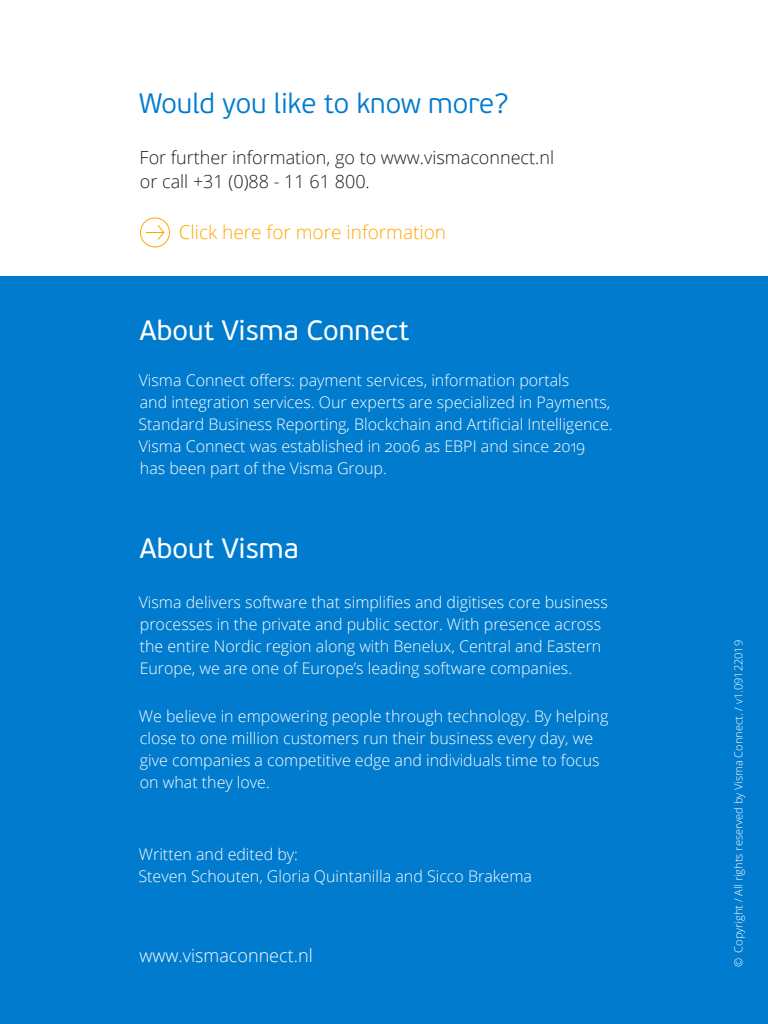
<style>
.page{position:relative;width:768px;height:1024px;background:#fff}
.page>*{position:absolute;margin:0;border:0;box-sizing:border-box;transform-origin:0 0}
.t1{font:28px "PF Beau Sans Pro";color:#fff}
.t2{font:300 28px "PF Beau Sans Pro";color:#007bce}
.t3{font:300 19px "Open Sans";color:#ffa800}
.t4{font:300 18px/24px "Open Sans";color:#1d1d1d}
.t5{font:300 18px "Open Sans";color:#fff}
.t6{font:300 16px/22px "Open Sans";color:#fff}
.t7{font:300 11px "Open Sans";color:#fff}
</style>
<div class="page">
<div style="left:0;top:277px;width:768px;height:747px;background:#007bce"></div>
<div style="left:140px;top:217px;width:30px;height:30px;border:1px solid #ffa800;border-radius:50%"></div>
<svg style="left:146px;top:225px;width:19px;height:15px"></svg>
<h1 class="t2" style="left:139px;top:88px;width:371px">Would you like to know more?</h1>
<p class="t4" style="left:140px;top:145px;width:416px">For further information, go to www.vismaconnect.nl or call +31 (0)88 - 11 61 800.</p>
<p class="t3" style="left:179px;top:219px;width:269px">Click here for more information</p>
<h1 class="t1" style="left:140px;top:314px;width:271px">About Visma Connect</h1>
<p class="t6" style="left:139px;top:369px;width:476px">Visma Connect offers: payment services, information portals<br>and integration services. Our experts are specialized in Payments, Standard Business Reporting, Blockchain and Artificial Intelligence.<br>Visma Connect was established in 2006 as EBPI and since 2019 has been part of the Visma Group.</p>
<h1 class="t1" style="left:140px;top:532px;width:161px">About Visma</h1>
<p class="t6" style="left:139px;top:591px;width:471px">Visma delivers software that simplifies and digitises core business processes in the private and public sector. With presence across the entire Nordic region along with Benelux, Central and Eastern Europe, we are one of Europe’s leading software companies.</p>
<p class="t6" style="left:139px;top:705px;width:471px">We believe in empowering people through technology. By helping close to one million customers run their business every day, we give companies a competitive edge and individuals time to focus on what they love.</p>
<p class="t6" style="left:139px;top:843px;width:395px">Written and edited by:<br>Steven Schouten, Gloria Quintanilla and Sicco Brakema</p>
<p class="t5" style="left:140px;top:943px;width:175px">www.vismaconnect.nl</p>
<p class="t7" style="left:731px;top:967px;width:329px;rotate:-90deg">© Copyright / All rights reserved by Visma Connect. / v1.09122019</p>
</div>
